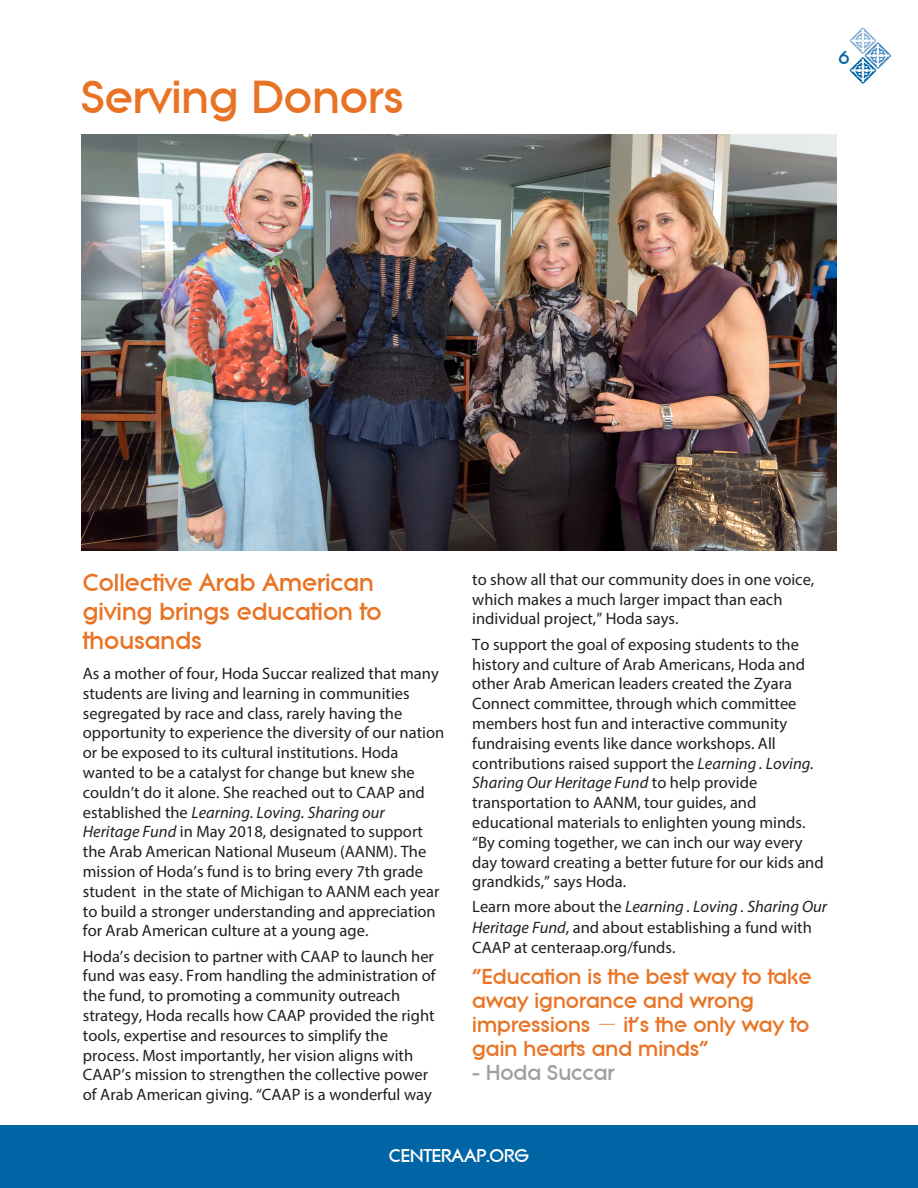
<style>
.page{position:relative;width:918px;height:1188px;background:#fff}
.page>*{position:absolute;margin:0;border:0;box-sizing:border-box;transform-origin:0 0}
.t1{font:45px "Lissen";color:#e97324}
.t2{font:24px/28.8px "Lissen";color:#e97324}
.t3{font:21px/24px "Lissen";color:#e97324}
.t4{font:21px "Lissen";color:#9d9fa2}
.t5{font:18px "Lissen";color:#fff}
.t6{font:18px "Lissen";color:#0065a4}
.t7{font:16.5px/19.8px "Myriad Pro";color:#231f20}
.s1{font-style:italic}
.s2{font-family:"Koz Min Pr 6 N"}
</style>
<div class="page">
<div style="left:0;top:1125px;width:918px;height:63px;background:#0065a4"></div>
<img style="left:81px;top:135px;width:756px;height:416px">
<svg style="left:850px;top:27px;width:41px;height:57px"></svg>
<p class="t1" style="left:81px;top:73px;width:324px">Serving Donors</p>
<p class="t6" style="left:839px;top:47px;width:12px">6</p>
<p class="t2" style="left:83px;top:569px;width:300px">Collective Arab American giving brings education to thousands</p>
<p class="t7" style="left:83px;top:663px;width:363px">As a mother of four, Hoda Succar realized that many students are living and learning in communities segregated by race and class, rarely having the opportunity to experience the diversity of our nation or be exposed to its cultural institutions. Hoda wanted to be a catalyst for change but knew she couldn’t do it alone. She reached out to CAAP and established the <span class="s1">Learning. Loving. Sharing our Heritage Fund</span> in May 2018, designated to support the Arab American National Museum (AANM). The mission of Hoda’s fund is to bring every 7th grade student in the state of Michigan to AANM each year to build a stronger understanding and appreciation for Arab American culture at a young age.</p>
<p class="t7" style="left:83px;top:946px;width:354px">Hoda’s decision to partner with CAAP to launch her fund was easy. From handling the administration of the fund, to promoting a community outreach strategy, Hoda recalls how CAAP provided the right tools, expertise and resources to simplify the process. Most importantly, her vision aligns with CAAP’s mission to strengthen the collective power of Arab American giving. “CAAP is a wonderful way</p>
<p class="t7" style="left:472px;top:569px;width:344px">to show all that our community does in one voice, which makes a much larger impact than each individual project,” Hoda says.</p>
<p class="t7" style="left:472px;top:634px;width:353px">To support the goal of exposing students to the history and culture of Arab Americans, Hoda and other Arab American leaders created the Zyara Connect committee, through which committee members host fun and interactive community fundraising events like dance workshops. All contributions raised support the <span class="s1">Learning . Loving.<br>Sharing Our Heritage Fund</span> to help provide transportation to AANM, tour guides, and educational materials to enlighten young minds. “By coming together, we can inch our way every day toward creating a better future for our kids and grandkids,” says Hoda.</p>
<p class="t7" style="left:472px;top:896px;width:356px;line-height:20.2px">Learn more about the <span class="s1">Learning . Loving . Sharing Our<br>Heritage Fund</span>, and about establishing a fund with<br>CAAP at centeraap.org/funds.</p>
<p class="t3" style="left:472px;top:965px;width:341px">“Education is the best way to take away ignorance and wrong impressions <span class="s2">－</span> it’s the only way to gain hearts and minds”</p>
<p class="t4" style="left:472px;top:1061px;width:144px">- Hoda Succar</p>
<p class="t5" style="left:389px;top:1145px;width:142px">CENTERAAP.ORG</p>
</div>
